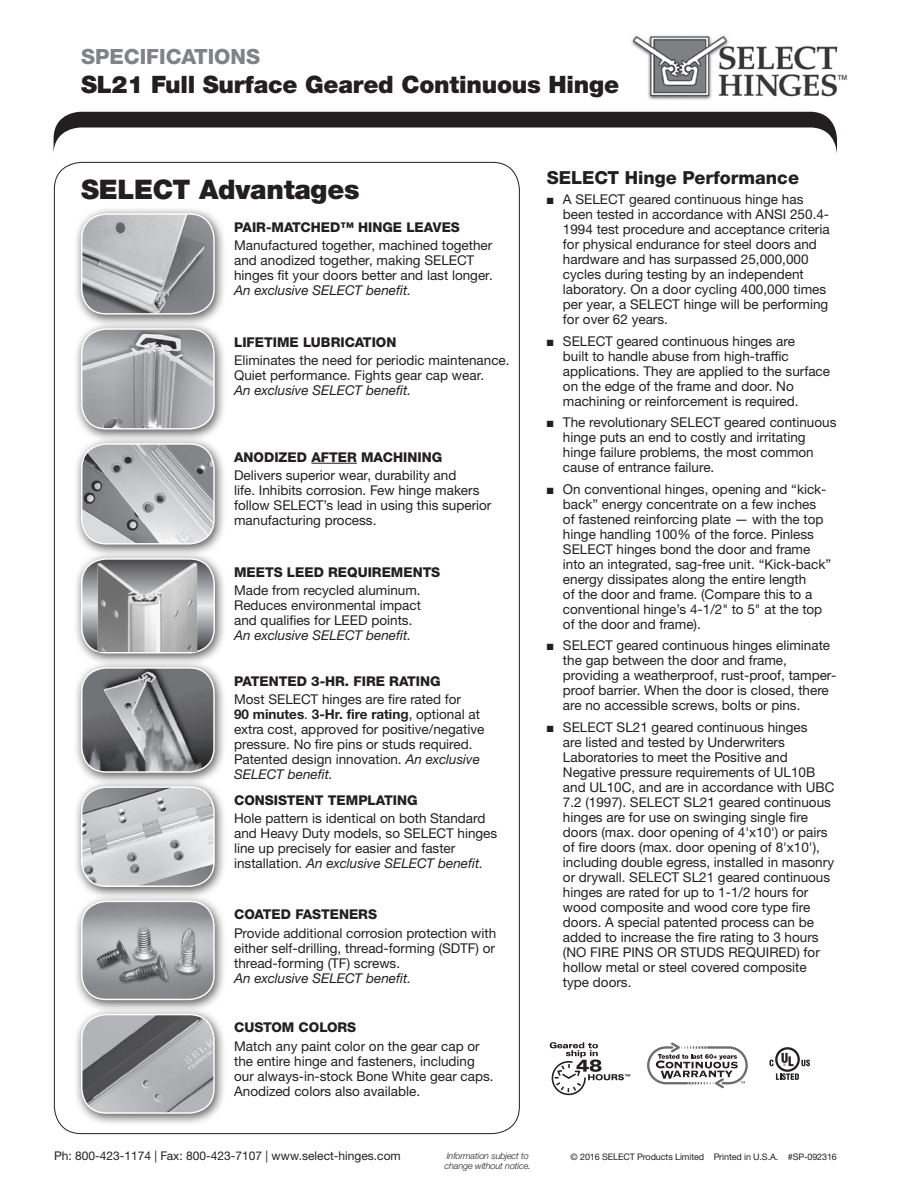
<style>
.page{position:relative;width:918px;height:1188px;background:#fff}
.page>*{position:absolute;margin:0;border:0;box-sizing:border-box;transform-origin:0 0}
.Head_18p_R{font:900 27px "Helvetica Neue LTW1 G";letter-spacing:-.01em;color:#231f20}
.t1{font:900 24px "Helvetica Neue LTW1 G";letter-spacing:-.01em;color:#231f20}
.t2{font:800 21px "Helvetica Neue LTW1 G";color:#808285}
.Head_12p_B{font:800 18px "Helvetica Neue LTW1 G";color:#231f20}
._9p_body{font:13.5px/15px "Helvetica Neue LTW1 G";color:#231f20}
.Subhead_9p{font:800 13.5px "Helvetica Neue LTW1 G";color:#231f20}
.t3{font:12px "Helvetica Neue LTW1 G";color:#231f20}
.t4{font:9px "Helvetica Neue LTW1 G";letter-spacing:-.01em;color:#231f20}
.t5{font:italic 300 9px/10.5px "Helvetica Neue LTW1 G";letter-spacing:-.01em;color:#231f20}
.s1{font-style:italic}
.s2{font-weight:700}
</style>
<div class="page">
<svg style="left:54px;top:112px;width:783px;height:41px"></svg>
<img style="left:631px;top:35px;width:217px;height:65px">
<div style="left:73px;top:551px;width:153px;height:115px;background:#231f20;opacity:.75"></div>
<svg style="left:82px;top:559px;width:132px;height:94px;background:#b2b3b4"></svg>
<div style="left:81px;top:558px;width:134px;height:96px;border:1px solid #fff;border-radius:25px"></div>
<img style="left:89px;top:559px;width:116px;height:92px">
<div style="left:73px;top:436px;width:153px;height:121px;background:#231f20;opacity:.75"></div>
<img style="left:82px;top:444px;width:132px;height:100px">
<div style="left:81px;top:443px;width:134px;height:102px;border:1px solid #fff;border-radius:25px"></div>
<div style="left:73px;top:894px;width:153px;height:119px;background:#231f20;opacity:.75"></div>
<img style="left:82px;top:901px;width:132px;height:98px">
<div style="left:81px;top:901px;width:134px;height:99px;border:1px solid #fff;border-radius:25px"></div>
<div style="left:73px;top:1007px;width:153px;height:119px;background:#231f20;opacity:.75"></div>
<img style="left:82px;top:1015px;width:132px;height:98px">
<div style="left:81px;top:1014px;width:134px;height:100px;border:1px solid #fff;border-radius:25px"></div>
<div style="left:73px;top:660px;width:153px;height:125px;background:#231f20;opacity:.75"></div>
<img style="left:82px;top:668px;width:132px;height:104px">
<div style="left:81px;top:667px;width:134px;height:106px;border:1px solid #fff;border-radius:25px"></div>
<div style="left:73px;top:779px;width:153px;height:120px;background:#231f20;opacity:.75"></div>
<img style="left:82px;top:787px;width:132px;height:99px">
<div style="left:81px;top:786px;width:134px;height:101px;border:1px solid #fff;border-radius:25px"></div>
<div style="left:73px;top:321px;width:153px;height:121px;background:#231f20;opacity:.75"></div>
<img style="left:82px;top:329px;width:132px;height:100px">
<div style="left:81px;top:328px;width:134px;height:102px;border:1px solid #fff;border-radius:25px"></div>
<div style="left:73px;top:206px;width:153px;height:121px;background:#231f20;opacity:.75"></div>
<img style="left:82px;top:214px;width:132px;height:100px">
<div style="left:81px;top:213px;width:134px;height:102px;border:1px solid #fff;border-radius:25px"></div>
<hr style="left:311px;top:463px;width:46px;height:1px;background:#231f20">
<svg style="left:550px;top:1042px;width:80px;height:53px"></svg>
<svg style="left:647px;top:1042px;width:101px;height:47px"></svg>
<svg style="left:775px;top:1047px;width:25px;height:25px"></svg>
<svg style="left:776px;top:1073px;width:23px;height:7px"></svg>
<svg style="left:801px;top:1060px;width:9px;height:6px"></svg>
<svg style="left:777px;top:1049px;width:21px;height:21px"></svg>
<svg style="left:782px;top:1053px;width:12px;height:13px"></svg>
<svg style="left:770px;top:1060px;width:4px;height:6px"></svg>
<h3 class="t2" style="left:81px;top:45px;width:181px">SPECIFICATIONS</h3>
<h2 class="t1" style="left:81px;top:70px;width:540px">SL21 Full Surface Geared Continuous Hinge</h2>
<p class="Head_18p_R" style="left:81px;top:173px;width:280px">SELECT Advantages</p>
<p class="Subhead_9p" style="left:234px;top:219px;width:227px">PAIR-MATCHED™ HINGE LEAVES</p>
<p class="_9p_body" style="left:234px;top:238px;width:260px">Manufactured together, machined together and anodized together, making SELECT hinges fit your doors better and last longer.<br><span class="s1">An exclusive SELECT benefit.</span></p>
<p class="Subhead_9p" style="left:234px;top:334px;width:164px">LIFETIME LUBRICATION</p>
<p class="_9p_body" style="left:234px;top:353px;width:277px">Eliminates the need for periodic maintenance.<br>Quiet performance. Fights gear cap wear.<br><span class="s1">An exclusive SELECT benefit.</span></p>
<p class="Subhead_9p" style="left:234px;top:449px;width:210px">ANODIZED AFTER MACHINING</p>
<p class="_9p_body" style="left:234px;top:468px;width:259px">Delivers superior wear, durability and<br>life. Inhibits corrosion. Few hinge makers follow SELECT’s lead in using this superior manufacturing process.</p>
<p class="Subhead_9p" style="left:234px;top:564px;width:208px">MEETS LEED REQUIREMENTS</p>
<p class="_9p_body" style="left:234px;top:583px;width:188px">Made from recycled aluminum.<br>Reduces environmental impact and qualifies for LEED points.<br><span class="s1">An exclusive SELECT benefit.</span></p>
<p class="Subhead_9p" style="left:234px;top:673px;width:208px">PATENTED 3-HR. FIRE RATING</p>
<p class="_9p_body" style="left:234px;top:692px;width:252px">Most SELECT hinges are fire rated for<br><span class="s2">90 minutes</span>. <span class="s2">3-Hr. fire rating</span>, optional at extra cost, approved for positive/negative pressure. No fire pins or studs required.<br>Patented design innovation. <span class="s1">An exclusive SELECT benefit.</span></p>
<p class="Subhead_9p" style="left:234px;top:792px;width:185px">CONSISTENT TEMPLATING</p>
<p class="_9p_body" style="left:234px;top:811px;width:265px">Hole pattern is identical on both Standard and Heavy Duty models, so SELECT hinges line up precisely for easier and faster installation. <span class="s1">An exclusive SELECT benefit.</span></p>
<p class="Subhead_9p" style="left:234px;top:906px;width:144px">COATED FASTENERS</p>
<p class="_9p_body" style="left:234px;top:925px;width:264px">Provide additional corrosion protection with either self-drilling, thread-forming (SDTF) or thread-forming (TF) screws.<br><span class="s1">An exclusive SELECT benefit.</span></p>
<p class="Subhead_9p" style="left:234px;top:1020px;width:124px">CUSTOM COLORS</p>
<p class="_9p_body" style="left:234px;top:1038px;width:261px">Match any paint color on the gear cap or the entire hinge and fasteners, including our always-in-stock Bone White gear caps.<br>Anodized colors also available.</p>
<p class="Head_12p_B" style="left:547px;top:167px;width:254px">SELECT Hinge Performance</p>
<p class="_9p_body" style="left:563px;top:192px;width:268px;text-indent:-16px">■ A SELECT geared continuous hinge has been tested in accordance with ANSI 250.4- 1994 test procedure and acceptance criteria for physical endurance for steel doors and hardware and has surpassed 25,000,000 cycles during testing by an independent laboratory. On a door cycling 400,000 times per year, a SELECT hinge will be performing for over 62 years.</p>
<p class="_9p_body" style="left:563px;top:333px;width:269px;text-indent:-16px">■ SELECT geared continuous hinges are<br>built to handle abuse from high-traffic applications. They are applied to the surface on the edge of the frame and door. No machining or reinforcement is required.</p>
<p class="_9p_body" style="left:563px;top:415px;width:275px;text-indent:-16px">■ The revolutionary SELECT geared continuous hinge puts an end to costly and irritating hinge failure problems, the most common cause of entrance failure.</p>
<p class="_9p_body" style="left:563px;top:481px;width:270px;text-indent:-16px">■ On conventional hinges, opening and “kick&shy;back” energy concentrate on a few inches of fastened reinforcing plate — with the top hinge handling 100% of the force. Pinless SELECT hinges bond the door and frame into an integrated, sag-free unit. “Kick-back” energy dissipates along the entire length<br>of the door and frame. (Compare this to a conventional hinge’s 4-1/2" to 5" at the top of the door and frame).</p>
<p class="_9p_body" style="left:563px;top:638px;width:275px;text-indent:-16px">■ SELECT geared continuous hinges eliminate the gap between the door and frame, providing a weatherproof, rust-proof, tamper&shy;proof barrier. When the door is closed, there are no accessible screws, bolts or pins.</p>
<p class="_9p_body" style="left:563px;top:719px;width:273px;text-indent:-16px">■ SELECT SL21 geared continuous hinges<br>are listed and tested by Underwriters Laboratories to meet the Positive and Negative pressure requirements of UL10B and UL10C, and are in accordance with UBC 7.2 (1997). SELECT SL21 geared continuous hinges are for use on swinging single fire doors (max. door opening of 4'x10') or pairs of fire doors (max. door opening of 8'x10'), including double egress, installed in masonry or drywall. SELECT SL21 geared continuous hinges are rated for up to 1-1/2 hours for wood composite and wood core type fire doors. A special patented process can be added to increase the fire rating to 3 hours (NO FIRE PINS OR STUDS REQUIRED) for hollow metal or steel covered composite type doors.</p>
<p class="t3" style="left:54px;top:1148px;width:348px">Ph: 800-423-1174 | Fax: 800-423-7107 | www.select-hinges.com</p>
<p class="t5" style="left:445px;top:1150px;width:88px">Information subject to change without notice.</p>
<p class="t4" style="left:571px;top:1151px;width:268px">© 2016 SELECT Products Limited Printed in U.S.A. #SP-092316</p>
</div>
